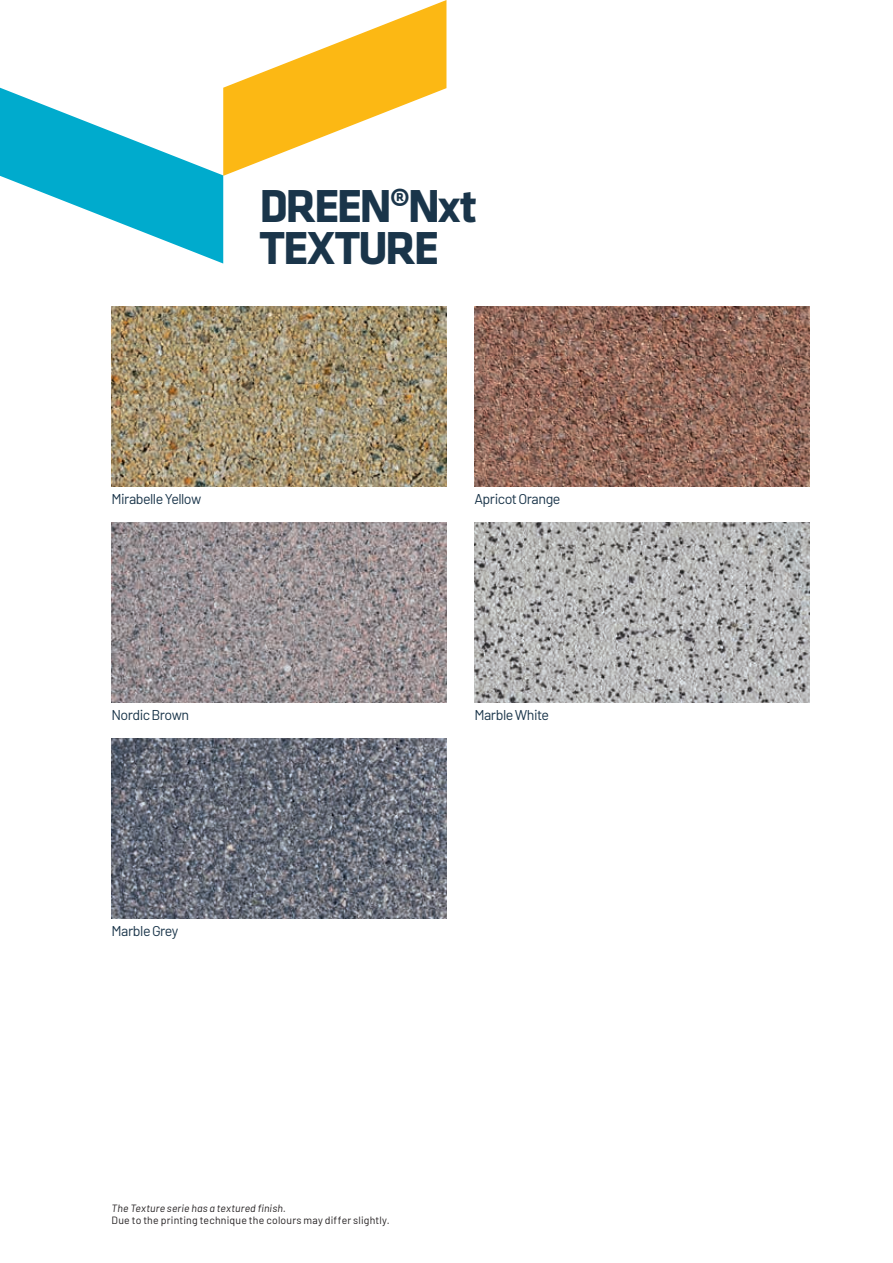
<style>
.page{position:relative;width:893px;height:1263px;background:#fff}
.page>*{position:absolute;margin:0;border:0;box-sizing:border-box;transform-origin:0 0}
.t1{font:700 48px/41.7px "Klavika";letter-spacing:-.045em;color:#1a354a}
.t2{font:14.25px "Barlow";letter-spacing:-.035em;color:#1a354a}
.t3{font:10.5px "Barlow";letter-spacing:.02em;color:#231f20}
.t4{font:italic 10.5px "Barlow";letter-spacing:.015em;color:#231f20}
</style>
<div class="page">
<svg style="left:0;top:0;width:446px;height:264px"></svg>
<img style="left:112px;top:738px;width:334px;height:180px">
<img style="left:474px;top:522px;width:335px;height:180px">
<img style="left:112px;top:306px;width:334px;height:180px">
<img style="left:474px;top:306px;width:335px;height:180px">
<img style="left:112px;top:522px;width:334px;height:180px">
<h1 class="t1" style="left:260px;top:186px;width:219px">DREEN®Nxt<br>TEXTURE</h1>
<p class="t2" style="left:112px;top:489px;width:91px">Mirabelle Yellow</p>
<p class="t2" style="left:112px;top:705px;width:79px">Nordic Brown</p>
<p class="t2" style="left:112px;top:921px;width:68px">Marble Grey</p>
<p class="t2" style="left:474px;top:489px;width:88px">Apricot Orange</p>
<p class="t2" style="left:474px;top:705px;width:76px">Marble White</p>
<p class="t4" style="left:112px;top:1200px;width:176px">The Texture serie has a textured finish.</p>
<p class="t3" style="left:112px;top:1212px;width:280px">Due to the printing technique the colours may differ slightly.</p>
</div>
